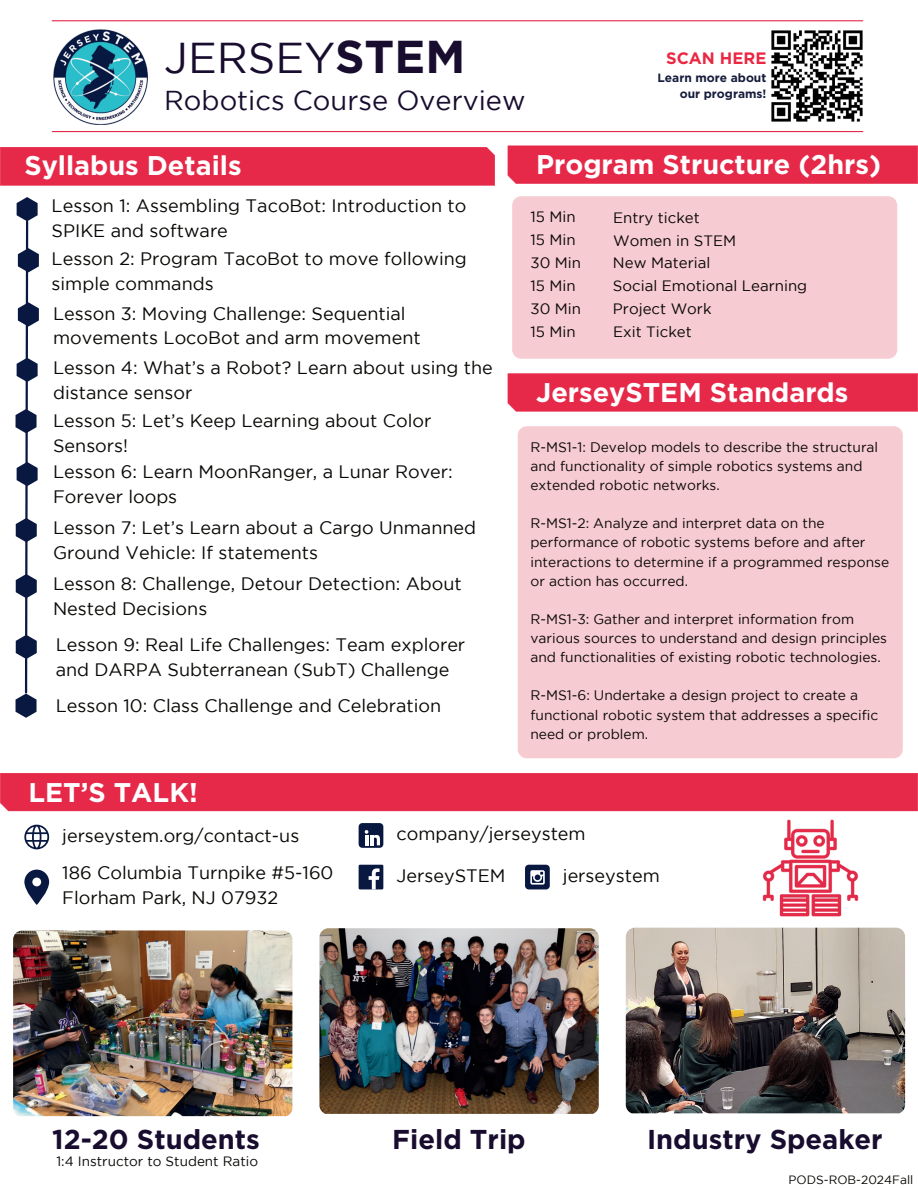
<style>
.page{position:relative;width:918px;height:1188px;background:#fff}
.page>*{position:absolute;margin:0;border:0;box-sizing:border-box;transform-origin:0 0}
.t1{font:43.05px "Gotham";color:#190d2f}
.t2{font:700 30px "Gotham";color:#fff}
.t3{font:700 27.3px "Gotham";color:#190d2f}
.t4{font:27.3px "Gotham";color:#190d2f}
.t5{font:700 27px "Gotham";color:#fff}
.t6{font:18px/24.8px "Gotham";color:#080704}
.t7{font:700 16.5px "Gotham";color:#eb2843}
.t8{font:15px "Gotham";color:#080704}
.t9{font:13.8px/19.2px "Gotham";color:#080704}
.t10{font:13.5px "Gotham";color:#080704}
.t11{font:700 12px/16px "Gotham";color:#161c3c;text-align:right}
.t12{font:12px "Gotham";color:#080704}
.s1{font-weight:700;font-size:46.05px}
</style>
<div class="page">
<img style="left:53px;top:30px;width:95px;height:94px">
<div style="left:508px;top:146px;width:410px;height:38px;background:#e62949"></div>
<div style="left:0;top:147px;width:495px;height:39px;background:#e62949"></div>
<div style="left:512px;top:196px;width:385px;height:163px;background:#f7cbd2;border-radius:9px"></div>
<div style="left:518px;top:426px;width:385px;height:332px;background:#f7cbd2;border-radius:9px"></div>
<div style="left:0;top:773px;width:918px;height:38px;background:#e62949"></div>
<hr style="left:52px;top:131px;width:811px;height:1px;background:#e62949">
<hr style="left:52px;top:20px;width:811px;height:1px;background:#e62949">
<svg style="left:24px;top:825px;width:25px;height:24px"></svg>
<div style="left:359px;top:865px;width:24px;height:24px;background:#081841"></div>
<svg style="left:369px;top:868px;width:11px;height:21px"></svg>
<div style="left:525px;top:865px;width:25px;height:24px;background:#081841;border-radius:4px"></div>
<svg style="left:530px;top:870px;width:15px;height:15px"></svg>
<div style="left:359px;top:823px;width:24px;height:25px;background:#081841;border-radius:4px"></div>
<svg style="left:365px;top:830px;width:15px;height:15px"></svg>
<svg style="left:24px;top:870px;width:25px;height:34px"></svg>
<div style="left:508px;top:373px;width:410px;height:39px;background:#e62949"></div>
<img style="left:762px;top:819px;width:97px;height:98px">
<svg style="left:16px;top:197px;width:23px;height:521px"></svg>
<img style="left:626px;top:928px;width:279px;height:185px">
<img style="left:319px;top:928px;width:280px;height:186px">
<img style="left:13px;top:930px;width:279px;height:186px">
<img style="left:772px;top:30px;width:91px;height:91px">
<h1 class="t1" style="left:164px;top:33px;width:303px">JERSEY<span class="s1">STEM</span></h1>
<h3 class="t4" style="left:164px;top:85px;width:363px">Robotics Course Overview</h3>
<p class="t7" style="left:666px;top:49px;width:102px">SCAN HERE</p>
<p class="t11" style="left:658px;top:69px;width:110px">Learn more about our programs!</p>
<h2 class="t2" style="left:38px;top:148px;width:214px">OUR MISSION</h2>
<h2 class="t2" style="left:460px;top:147px;width:214px">OUR MISSION</h2>
<h3 class="t5" style="left:24px;top:150px;width:219px">Syllabus Details</h3>
<h3 class="t5" style="left:536px;top:149px;width:346px">Program Structure (2hrs)</h3>
<p class="t6" style="left:52px;top:193px;width:416px">Lesson 1: Assembling TacoBot: Introduction to<br>SPIKE and software</p>
<p class="t6" style="left:52px;top:246px;width:417px">Lesson 2: Program TacoBot to move following simple commands</p>
<p class="t6" style="left:53px;top:301px;width:369px">Lesson 3: Moving Challenge: Sequential movements LocoBot and arm movement</p>
<p class="t6" style="left:53px;top:355px;width:441px">Lesson 4: What’s a Robot? Learn about using the distance sensor</p>
<p class="t6" style="left:53px;top:408px;width:380px">Lesson 5: Let’s Keep Learning about Color<br>Sensors!</p>
<p class="t6" style="left:53px;top:459px;width:401px">Lesson 6: Learn MoonRanger, a Lunar Rover:<br>Forever loops</p>
<p class="t6" style="left:53px;top:515px;width:425px">Lesson 7: Let’s Learn about a Cargo Unmanned<br>Ground Vehicle: If statements</p>
<p class="t6" style="left:53px;top:571px;width:410px">Lesson 8: Challenge, Detour Detection: About<br>Nested Decisions</p>
<p class="t6" style="left:56px;top:632px;width:411px">Lesson 9: Real Life Challenges: Team explorer and DARPA Subterranean (SubT) Challenge</p>
<p class="t6" style="left:56px;top:693px;width:387px">Lesson 10: Class Challenge and Celebration</p>
<p class="t8" style="left:531px;top:209px;width:47px">15 Min</p>
<p class="t8" style="left:613px;top:209px;width:88px">Entry ticket</p>
<p class="t8" style="left:531px;top:232px;width:47px">15 Min</p>
<p class="t8" style="left:613px;top:232px;width:125px">Women in STEM</p>
<p class="t8" style="left:531px;top:255px;width:52px">30 Min</p>
<p class="t8" style="left:613px;top:255px;width:99px">New Material</p>
<p class="t8" style="left:531px;top:278px;width:47px">15 Min</p>
<p class="t8" style="left:613px;top:278px;width:196px">Social Emotional Learning</p>
<p class="t8" style="left:531px;top:323px;width:47px">15 Min</p>
<p class="t8" style="left:613px;top:323px;width:80px">Exit Ticket</p>
<p class="t8" style="left:531px;top:300px;width:52px">30 Min</p>
<p class="t8" style="left:613px;top:300px;width:100px">Project Work</p>
<h3 class="t5" style="left:536px;top:377px;width:314px">JerseySTEM Standards</h3>
<p class="t9" style="left:531px;top:437px;width:349px">R-MS1-1: Develop models to describe the structural and functionality of simple robotics systems and extended robotic networks.</p>
<p class="t9" style="left:531px;top:514px;width:360px">R-MS1-2: Analyze and interpret data on the performance of robotic systems before and after interactions to determine if a programmed response or action has occurred.</p>
<p class="t9" style="left:531px;top:609px;width:358px">R-MS1-3: Gather and interpret information from various sources to understand and design principles and functionalities of existing robotic technologies.</p>
<p class="t9" style="left:531px;top:686px;width:349px">R-MS1-6: Undertake a design project to create a functional robotic system that addresses a specific need or problem.</p>
<h3 class="t5" style="left:28px;top:776px;width:171px">LET’S TALK!</h3>
<p class="t6" style="left:62px;top:823px;width:239px">jerseystem.org/contact-us</p>
<p class="t6" style="left:397px;top:821px;width:191px">company/jerseystem</p>
<p class="t6" style="left:62px;top:860px;width:273px">186 Columbia Turnpike #5-160<br>Florham Park, NJ 07932</p>
<p class="t6" style="left:563px;top:863px;width:98px">jerseystem</p>
<p class="t6" style="left:397px;top:863px;width:111px">JerseySTEM</p>
<h3 class="t3" style="left:52px;top:1123px;width:209px">12-20 Students</h3>
<h3 class="t3" style="left:392px;top:1123px;width:135px">Field Trip</h3>
<h3 class="t3" style="left:647px;top:1123px;width:237px">Industry Speaker</h3>
<p class="t10" style="left:56px;top:1154px;width:203px">1:4 Instructor to Student Ratio</p>
<p class="t12" style="left:789px;top:1173px;width:126px">PODS-ROB-2024Fall</p>
</div>
